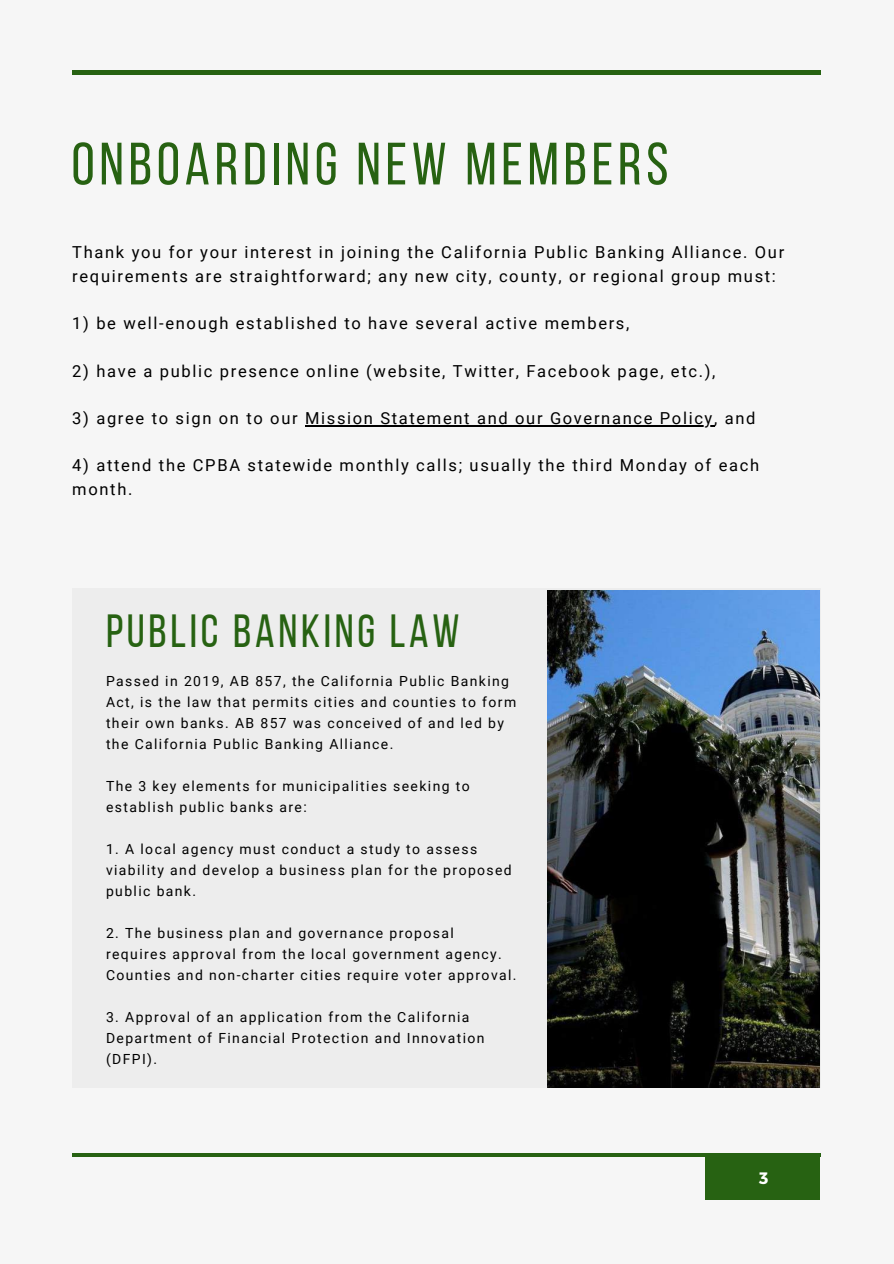
<style>
.page{position:relative;width:894px;height:1264px;background:#fff}
.page>*{position:absolute;margin:0;border:0;box-sizing:border-box;transform-origin:0 0}
.t1{font:59.55px "Bebas Neue";letter-spacing:.08em;color:#276212}
.t2{font:46.35px "Bebas Neue";letter-spacing:.08em;color:#276212}
.t3{font:16.5px/23.7px "Roboto";letter-spacing:.1em;color:#000}
.t4{font:700 16.5px "Montserrat";color:#fff}
.t5{font:13.95px/21px "Roboto";letter-spacing:.1em;color:#000}
</style>
<div class="page">
<div style="left:0;top:0;width:893px;height:1263px;background:#f6f6f6"></div>
<hr style="left:72px;top:71px;width:748px;height:3px;background:#276212">
<div style="left:705px;top:1153px;width:115px;height:46px;background:#276212"></div>
<hr style="left:72px;top:1153px;width:748px;height:3px;background:#276212">
<div style="left:72px;top:588px;width:748px;height:499px;background:#ededed"></div>
<img style="left:547px;top:590px;width:272px;height:496px">
<hr style="left:305px;top:425px;width:409px;height:1px;background:#000">
<h1 class="t1" style="left:71px;top:140px;width:598px">ONBOARDING NEW MEMBERS</h1>
<p class="t3" style="left:72px;top:241px;width:713px">Thank you for your interest in joining the California Public Banking Alliance. Our requirements are straightforward; any new city, county, or regional group must:</p>
<p class="t3" style="left:72px;top:312px;width:558px">1) be well-enough established to have several active members,</p>
<p class="t3" style="left:72px;top:359px;width:644px">2) have a public presence online (website, Twitter, Facebook page, etc.),</p>
<p class="t3" style="left:72px;top:406px;width:684px">3) agree to sign on to our Mission Statement and our Governance Policy, and</p>
<p class="t3" style="left:72px;top:454px;width:688px">4) attend the CPBA statewide monthly calls; usually the third Monday of each month.</p>
<h2 class="t2" style="left:106px;top:612px;width:355px">PUBLIC BANKING LAW</h2>
<p class="t5" style="left:106px;top:670px;width:411px">Passed in 2019, AB 857, the California Public Banking Act, is the law that permits cities and counties to form their own banks. AB 857 was conceived of and led by the California Public Banking Alliance.</p>
<p class="t5" style="left:106px;top:775px;width:365px">The 3 key elements for municipalities seeking to establish public banks are:</p>
<p class="t5" style="left:106px;top:838px;width:407px">1. A local agency must conduct a study to assess viability and develop a business plan for the proposed public bank.</p>
<p class="t5" style="left:106px;top:922px;width:412px">2. The business plan and governance proposal requires approval from the local government agency.<br>Counties and non-charter cities require voter approval.</p>
<p class="t5" style="left:106px;top:1006px;width:380px">3. Approval of an application from the California<br>Department of Financial Protection and Innovation (DFPI).</p>
<p class="t4" style="left:759px;top:1167px;width:11px">3</p>
</div>
